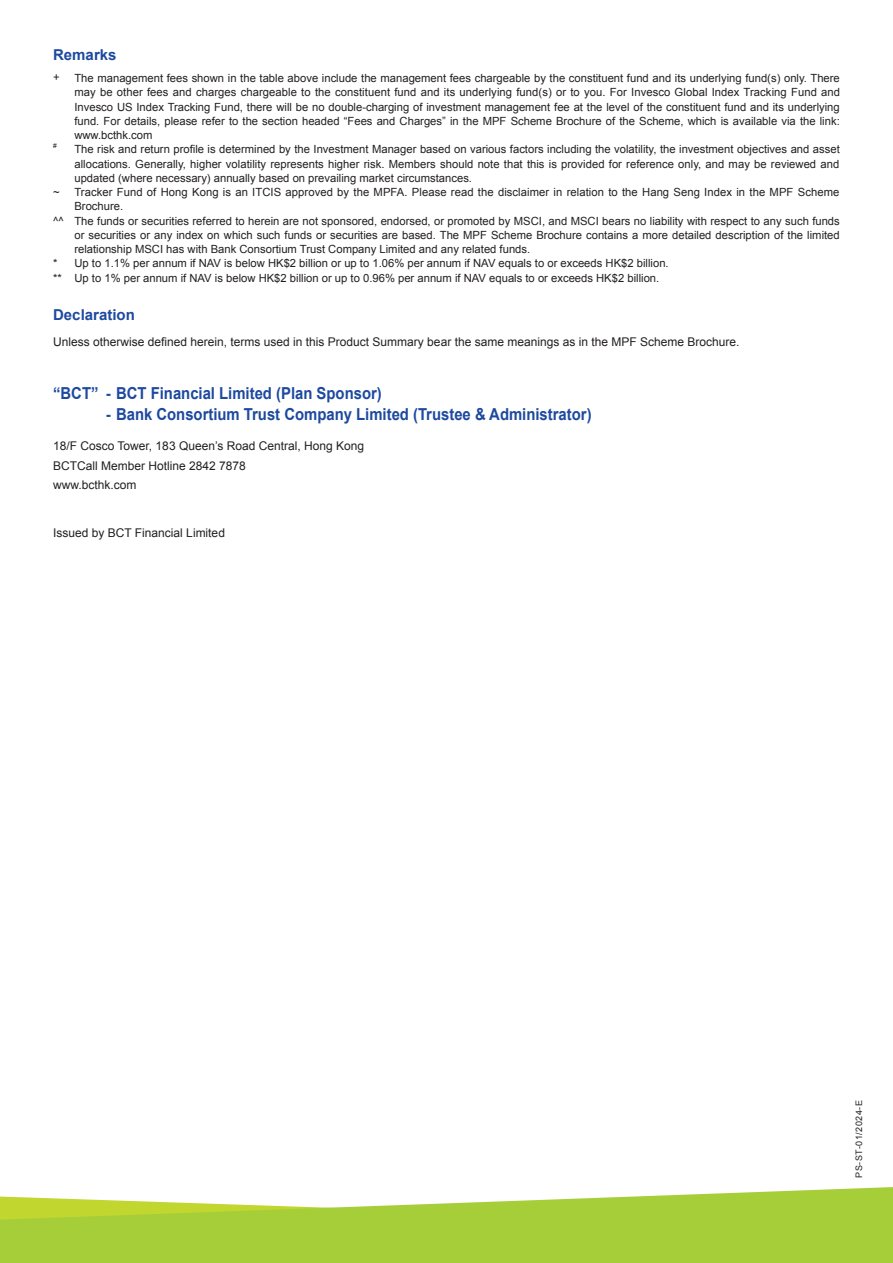
<style>
.page{position:relative;width:893px;height:1263px;background:#fff}
.page>*{position:absolute;margin:0;border:0;box-sizing:border-box;transform-origin:0 0}
.t1{font:700 16.5px "Arial";color:#1d499f;scale:.9 1}
.t2{font:700 15px "Arial";color:#1d499f}
.t3{font:12px/19.5px "Arial";color:#231f20}
.t4{font:11.25px/14.2px "Arial";color:#231f20;text-align:justify}
.t5{font:9px "Arial";letter-spacing:.055em;color:#231f20}
.t6{font:6.6px "Arial";color:#231f20}
</style>
<div class="page">
<svg style="left:0;top:1187px;width:893px;height:76px;fill:#a6ce39"></svg>
<h2 class="t2" style="left:53px;top:44px;width:65px">Remarks</h2>
<p class="t4" style="left:53px;top:70px;width:8px">+</p>
<p class="t4" style="left:74px;top:71px;width:767px">The management fees shown in the table above include the management fees chargeable by the constituent fund and its underlying fund(s) only. There may be other fees and charges chargeable to the constituent fund and its underlying fund(s) or to you. For Invesco Global Index Tracking Fund and Invesco US Index Tracking Fund, there will be no double-charging of investment management fee at the level of the constituent fund and its underlying fund. For details, please refer to the section headed “Fees and Charges” in the MPF Scheme Brochure of the Scheme, which is available via the link: www.bcthk.com</p>
<p class="t6" style="left:53px;top:141px;width:5px">#</p>
<p class="t4" style="left:74px;top:142px;width:767px">The risk and return profile is determined by the Investment Manager based on various factors including the volatility, the investment objectives and asset allocations. Generally, higher volatility represents higher risk. Members should note that this is provided for reference only, and may be reviewed and updated (where necessary) annually based on prevailing market circumstances.</p>
<p class="t4" style="left:53px;top:185px;width:8px">~</p>
<p class="t4" style="left:74px;top:185px;width:766px">Tracker Fund of Hong Kong is an ITCIS approved by the MPFA. Please read the disclaimer in relation to the Hang Seng Index in the MPF Scheme</p>
<p class="t4" style="left:74px;top:199px;width:50px">Brochure.</p>
<p class="t4" style="left:53px;top:214px;width:788px">^^ The funds or securities referred to herein are not sponsored, endorsed, or promoted by MSCI, and MSCI bears no liability with respect to any such funds</p>
<p class="t4" style="left:74px;top:228px;width:767px">or securities or any index on which such funds or securities are based. The MPF Scheme Brochure contains a more detailed description of the limited</p>
<p class="t4" style="left:74px;top:242px;width:457px">relationship MSCI has with Bank Consortium Trust Company Limited and any related funds.</p>
<p class="t4" style="left:53px;top:256px;width:617px">* Up to 1.1% per annum if NAV is below HK$2 billion or up to 1.06% per annum if NAV equals to or exceeds HK$2 billion.</p>
<p class="t4" style="left:53px;top:271px;width:608px">** Up to 1% per annum if NAV is below HK$2 billion or up to 0.96% per annum if NAV equals to or exceeds HK$2 billion.</p>
<h2 class="t2" style="left:53px;top:305px;width:83px">Declaration</h2>
<p class="t3" style="left:53px;top:332px;width:688px">Unless otherwise defined herein, terms used in this Product Summary bear the same meanings as in the MPF Scheme Brochure.</p>
<h1 class="t1" style="left:53px;top:382px;width:367px">“BCT” - BCT Financial Limited (Plan Sponsor)</h1>
<h1 class="t1" style="left:106px;top:403px;width:541px">- Bank Consortium Trust Company Limited (Trustee &amp; Administrator)</h1>
<p class="t3" style="left:53px;top:436px;width:313px">18/F Cosco Tower, 183 Queen’s Road Central, Hong Kong<br>BCTCall Member Hotline 2842 7878<br>www.bcthk.com</p>
<p class="t3" style="left:53px;top:523px;width:173px">Issued by BCT Financial Limited</p>
<p class="t5" style="left:853px;top:1178px;width:79px;rotate:-90deg">PS-ST-01/2024-E</p>
</div>
